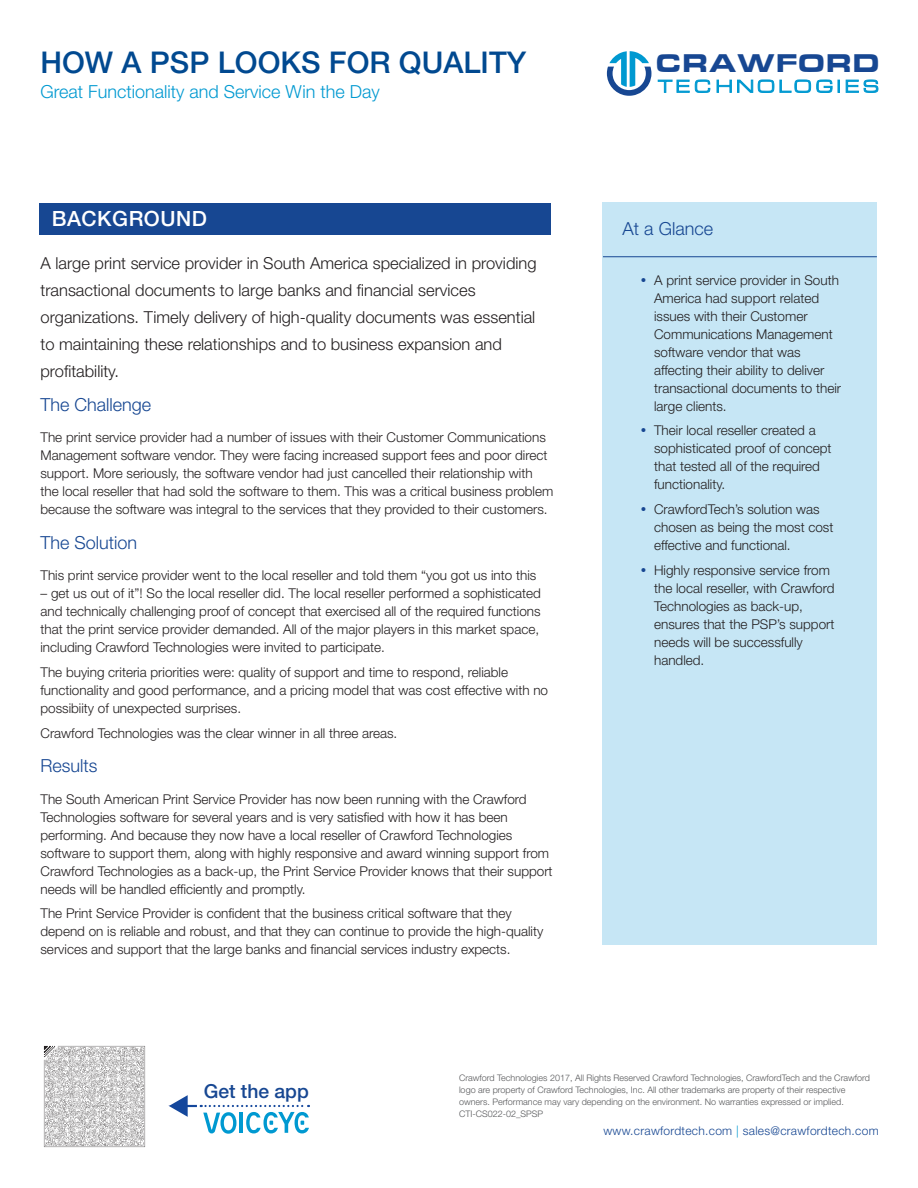
<style>
.page{position:relative;width:918px;height:1188px;background:#fff}
.page>*{position:absolute;margin:0;border:0;box-sizing:border-box;transform-origin:0 0}
.t1{font:500 30px "Helvetica Neue LT Std";color:#014990}
.Image{font:900 26.4px "Eurostile Extended";color:#174792}
.SideBarHeader__H2{font:500 21px "Helvetica Neue LT Std";letter-spacing:.025em;color:#fff}
.t2{font:500 19.35px "Helvetica Neue LT Std";color:#174792}
.titleSubHead{font:300 18px "Helvetica Neue LT Std";color:#0099d1}
.BodyHeaders__H2{font:300 18px "Helvetica Neue LT Std";color:#174792}
.SideBarHeader__H2-2{font:300 18px "Helvetica Neue LT Std";color:#174792}
.Intro_Paragraph{font:300 16.5px/27px "Helvetica Neue LT Std";color:#231f20}
.Base{font:300 13.5px/18px "Helvetica Neue LT Std";color:#231f20}
.Base-2{font:300 12px "Helvetica Neue LT Std";letter-spacing:.025em;color:#174792}
.Address_line{font:300 9px/12px "Helvetica Neue LT Std";color:#57585a}
.s1{color:#0099d1}
</style>
<div class="page">
<div style="left:602px;top:202px;width:275px;height:742px;background:#c6e6f5"></div>
<hr style="left:603px;top:256px;width:274px;height:1px;background:#174792">
<svg style="left:607px;top:51px;width:44px;height:45px"></svg>
<svg style="left:657px;top:79px;width:222px;height:14px"></svg>
<div style="left:40px;top:203px;width:511px;height:31px;background:#174792"></div>
<svg style="left:169px;top:1095px;width:140px;height:39px"></svg>
<img style="left:43px;top:1045px;width:103px;height:103px">
<p class="t1" style="left:40px;top:44px;width:487px">HOW A PSP LOOKS FOR QUALITY</p>
<p class="titleSubHead" style="left:40px;top:81px;width:341px">Great Functionality and Service Win the Day</p>
<h2 class="SideBarHeader__H2" style="left:52px;top:206px;width:157px">BACKGROUND</h2>
<p class="Intro_Paragraph" style="left:40px;top:249px;width:498px">A large print service provider in South America specialized in providing transactional documents to large banks and financial services organizations. Timely delivery of high-quality documents was essential to maintaining these relationships and to business expansion and profitability.</p>
<h2 class="BodyHeaders__H2" style="left:40px;top:393px;width:112px">The Challenge</h2>
<p class="Base" style="left:40px;top:428px;width:514px">The print service provider had a number of issues with their Customer Communications Management software vendor. They were facing increased support fees and poor direct support. More seriously, the software vendor had just cancelled their relationship with the local reseller that had sold the software to them. This was a critical business problem because the software was integral to the services that they provided to their customers.</p>
<h2 class="BodyHeaders__H2" style="left:40px;top:531px;width:98px">The Solution</h2>
<p class="Base" style="left:40px;top:566px;width:497px">This print service provider went to the local reseller and told them “you got us into this</p>
<p class="Base" style="left:40px;top:584px;width:502px">– get us out of it”! So the local reseller did. The local reseller performed a sophisticated and technically challenging proof of concept that exercised all of the required functions that the print service provider demanded. All of the major players in this market space, including Crawford Technologies were invited to participate.</p>
<p class="Base" style="left:40px;top:663px;width:509px">The buying criteria priorities were: quality of support and time to respond, reliable functionality and good performance, and a pricing model that was cost effective with no possibiity of unexpected surprises.</p>
<p class="Base" style="left:40px;top:723px;width:358px">Crawford Technologies was the clear winner in all three areas.</p>
<h2 class="BodyHeaders__H2" style="left:40px;top:755px;width:58px">Results</h2>
<p class="Base" style="left:40px;top:789px;width:514px">The South American Print Service Provider has now been running with the Crawford Technologies software for several years and is very satisfied with how it has been performing. And because they now have a local reseller of Crawford Technologies software to support them, along with highly responsive and award winning support from Crawford Technologies as a back-up, the Print Service Provider knows that their support needs will be handled efficiently and promptly.</p>
<p class="Base" style="left:40px;top:904px;width:504px">The Print Service Provider is confident that the business critical software that they depend on is reliable and robust, and that they can continue to provide the high-quality services and support that the large banks and financial services industry expects.</p>
<p class="Image" style="left:655px;top:49px;width:226px">CRAWFORD</p>
<h2 class="SideBarHeader__H2-2" style="left:623px;top:218px;width:92px">At a Glance</h2>
<p class="Base" style="left:654px;top:271px;width:189px">A print service provider in South<br>America had support related issues with their Customer<br>Communications Management software vendor that was affecting their ability to deliver transactional documents to their large clients.</p>
<p class="Base" style="left:654px;top:421px;width:179px">Their local reseller created a sophisticated proof of concept that tested all of the required functionality.</p>
<p class="Base" style="left:654px;top:500px;width:181px">CrawfordTech’s solution was chosen as being the most cost effective and functional.</p>
<p class="Base" style="left:654px;top:561px;width:182px">Highly responsive service from the local reseller, with Crawford<br>Technologies as back-up, ensures that the PSP’s support needs will be successfully handled.</p>
<p class="t2" style="left:204px;top:1080px;width:107px">Get the app</p>
<p class="Address_line" style="left:459px;top:1071px;width:413px">Crawford Technologies 2017, All Rights Reserved Crawford Technologies, CrawfordTech and the Crawford logo are property of Crawford Technologies, Inc. All other trademarks are property of their respective owners. Performance may vary depending on the environment. No warranties expressed or implied.<br>CTI-CS022-02_SPSP</p>
<p class="Base-2" style="left:603px;top:1123px;width:277px">www.crawfordtech.com <span class="s1">|</span> sales@crawfordtech.com</p>
</div>
